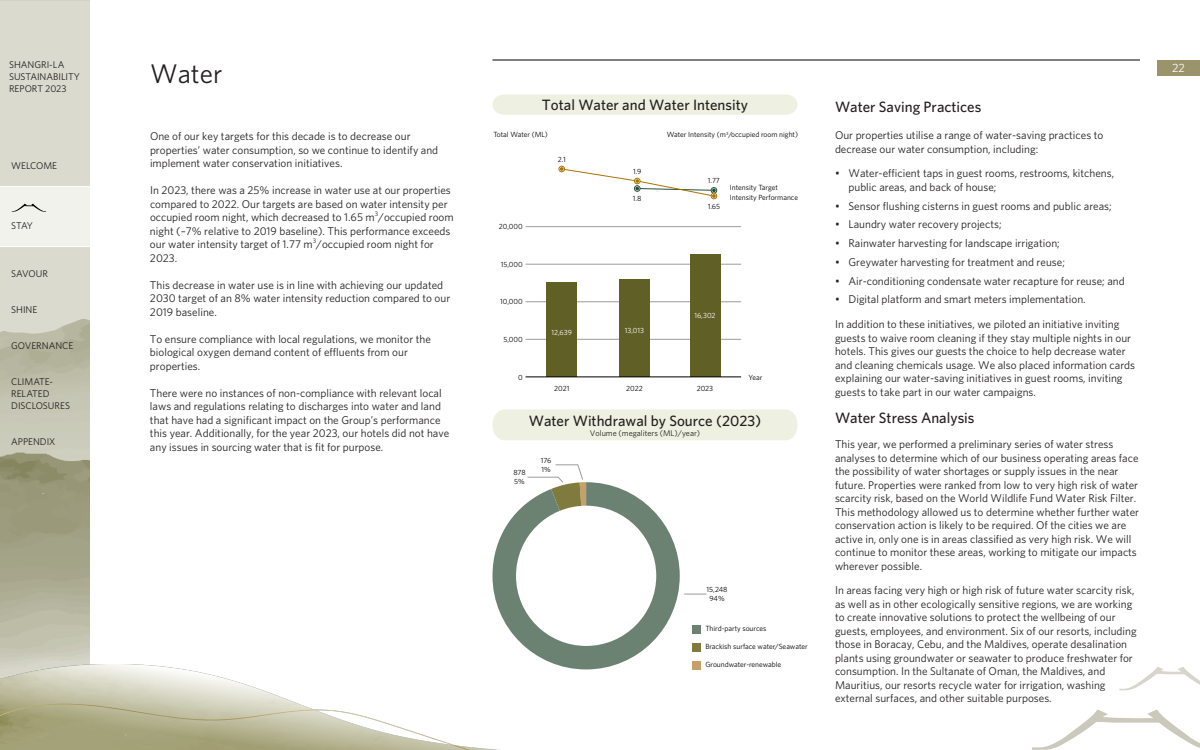
<style>
.page{position:relative;width:1200px;height:750px;background:#fff}
.page>*{position:absolute;margin:0;border:0;box-sizing:border-box;transform-origin:0 0}
.t1{font:27px "Whitney";color:#231f20}
.t2{font:500 15px "Whitney";color:#231f20}
.t3{font:12px "Whitney";color:#fff}
.t4{font:11.25px/13.5px "Whitney";color:#231f20}
.t5{font:9.75px/12px "Whitney";letter-spacing:-.005em;color:#231f20}
.t6{font:8.25px "Whitney";color:#231f20}
.t7{font:7.5px/9px "Whitney";color:#000}
.t8{font:7.5px "Whitney";color:#fff}
.t9{font:6.52px "Whitney";color:#231f20}
</style>
<div class="page">
<img style="left:0;top:0;width:90px;height:664px">
<svg style="left:1119px;top:667px;width:81px;height:23px"></svg>
<svg style="left:1032px;top:709px;width:168px;height:41px"></svg>
<div style="left:0;top:187px;width:90px;height:60px;background:#f2f2ed"></div>
<hr style="left:0;top:186px;width:90px;height:1px;background:#fff">
<hr style="left:0;top:246px;width:90px;height:1px;background:#fff">
<svg style="left:12px;top:204px;width:34px;height:8px"></svg>
<img style="left:0;top:664px;width:500px;height:86px">
<hr style="left:525px;top:339px;width:216px;height:1px;background:#9c9c9c">
<hr style="left:525px;top:302px;width:216px;height:1px;background:#9c9c9c">
<hr style="left:525px;top:264px;width:216px;height:1px;background:#9c9c9c">
<hr style="left:525px;top:226px;width:216px;height:1px;background:#9c9c9c">
<div style="left:546px;top:282px;width:31px;height:95px;background:#606026"></div>
<div style="left:619px;top:279px;width:31px;height:98px;background:#606026"></div>
<div style="left:690px;top:254px;width:30px;height:123px;background:#606026"></div>
<svg style="left:559px;top:166px;width:158px;height:33px"></svg>
<hr style="left:525px;top:377px;width:216px;height:1px;background:#000">
<svg style="left:492px;top:464px;width:215px;height:205px"></svg>
<div style="left:693px;top:625px;width:8px;height:8px;background:#6b8272"></div>
<div style="left:693px;top:643px;width:8px;height:8px;background:#807a3f"></div>
<div style="left:693px;top:661px;width:8px;height:8px;background:#c6a067"></div>
<hr style="left:492px;top:60px;width:648px;height:1px;background:#000">
<div style="left:493px;top:94px;width:304px;height:21px;background:#eef1e1"></div>
<div style="left:493px;top:409px;width:304px;height:31px;background:#eef1e1"></div>
<div style="left:1157px;top:60px;width:43px;height:16px;background:#99946b"></div>
<p class="t5" style="left:9px;top:59px;width:73px">SHANGRI-LA<br>SUSTAINABILITY<br>REPORT 2023</p>
<p class="t1" style="left:150px;top:57px;width:74px">Water</p>
<p class="t5" style="left:11px;top:159px;width:47px">WELCOME</p>
<p class="t5" style="left:11px;top:219px;width:23px">STAY</p>
<p class="t5" style="left:11px;top:267px;width:38px">SAVOUR</p>
<p class="t5" style="left:11px;top:303px;width:28px">SHINE</p>
<p class="t5" style="left:11px;top:339px;width:64px">GOVERNANCE</p>
<p class="t5" style="left:11px;top:375px;width:60px">CLIMATE-<br>RELATED<br>DISCLOSURES</p>
<p class="t5" style="left:11px;top:435px;width:46px">APPENDIX</p>
<p class="t4" style="left:150px;top:129px;width:290px">One of our key targets for this decade is to decrease our properties’ water consumption, so we continue to identify and implement water conservation initiatives.</p>
<p class="t4" style="left:150px;top:183px;width:305px">In 2023, there was a 25% increase in water use at our properties compared to 2022. Our targets are based on water intensity per occupied room night, which decreased to 1.65 m /occupied room</p>
<p class="t9" style="left:375px;top:210px;width:5px">3</p>
<p class="t4" style="left:150px;top:224px;width:302px">night (–7% relative to 2019 baseline). This performance exceeds our water intensity target of 1.77 m /occupied room night for</p>
<p class="t9" style="left:313px;top:237px;width:5px">3</p>
<p class="t4" style="left:150px;top:251px;width:29px">2023.</p>
<p class="t4" style="left:150px;top:278px;width:302px">This decrease in water use is in line with achieving our updated<br>2030 target of an 8% water intensity reduction compared to our<br>2019 baseline.</p>
<p class="t4" style="left:150px;top:332px;width:282px">To ensure compliance with local regulations, we monitor the biological oxygen demand content of effluents from our properties.</p>
<p class="t4" style="left:150px;top:386px;width:301px">There were no instances of non-compliance with relevant local laws and regulations relating to discharges into water and land that have had a significant impact on the Group’s performance this year. Additionally, for the year 2023, our hotels did not have any issues in sourcing water that is fit for purpose.</p>
<p class="t2" style="left:542px;top:95px;width:208px">Total Water and Water Intensity</p>
<p class="t7" style="left:494px;top:130px;width:56px">Total Water (ML)</p>
<p class="t7" style="left:667px;top:130px;width:133px">Water Intensity (m<sup>3</sup>/occupied room night)</p>
<p class="t7" style="left:499px;top:222px;width:25px">20,000</p>
<p class="t7" style="left:501px;top:260px;width:24px">15,000</p>
<p class="t7" style="left:500px;top:297px;width:24px">10,000</p>
<p class="t7" style="left:503px;top:335px;width:21px">5,000</p>
<p class="t7" style="left:518px;top:372px;width:6px">0</p>
<p class="t7" style="left:558px;top:155px;width:9px">2.1</p>
<p class="t7" style="left:633px;top:166px;width:10px">1.9</p>
<p class="t7" style="left:633px;top:193px;width:10px">1.8</p>
<p class="t7" style="left:708px;top:176px;width:14px">1.77</p>
<p class="t7" style="left:708px;top:201px;width:14px">1.65</p>
<p class="t7" style="left:730px;top:183px;width:70px;line-height:9.5px">Intensity Target<br>Intensity Performance</p>
<p class="t8" style="left:551px;top:328px;width:22px">12,639</p>
<p class="t8" style="left:625px;top:326px;width:21px">13,013</p>
<p class="t8" style="left:694px;top:311px;width:23px">16,302</p>
<p class="t7" style="left:554px;top:383px;width:17px">2021</p>
<p class="t7" style="left:626px;top:383px;width:18px">2022</p>
<p class="t7" style="left:697px;top:383px;width:18px">2023</p>
<p class="t7" style="left:749px;top:372px;width:15px">Year</p>
<p class="t2" style="left:529px;top:411px;width:234px">Water Withdrawal by Source (2023)</p>
<p class="t6" style="left:590px;top:428px;width:112px">Volume (megaliters (ML)/year)</p>
<p class="t7" style="left:513px;top:468px;width:14px">878<br>5%</p>
<p class="t7" style="left:541px;top:456px;width:12px">176<br>1%</p>
<p class="t7" style="left:707px;top:585px;width:22px;text-align:center">15,248<br>94%</p>
<p class="t7" style="left:705px;top:624px;width:63px">Third-party sources</p>
<p class="t7" style="left:705px;top:642px;width:104px">Brackish surface water/Seawater</p>
<p class="t7" style="left:705px;top:660px;width:77px">Groundwater-renewable</p>
<p class="t2" style="left:835px;top:98px;width:148px">Water Saving Practices</p>
<p class="t4" style="left:835px;top:128px;width:270px">Our properties utilise a range of water-saving practices to decrease our water consumption, including:</p>
<p class="t4" style="left:849px;top:166px;width:267px;text-indent:-14px">• Water-efficient taps in guest rooms, restrooms, kitchens, public areas, and back of house;</p>
<p class="t4" style="left:835px;top:199px;width:278px">• Sensor flushing cisterns in guest rooms and public areas;</p>
<p class="t4" style="left:835px;top:217px;width:168px">• Laundry water recovery projects;</p>
<p class="t4" style="left:835px;top:236px;width:226px">• Rainwater harvesting for landscape irrigation;</p>
<p class="t4" style="left:835px;top:255px;width:231px">• Greywater harvesting for treatment and reuse;</p>
<p class="t4" style="left:835px;top:274px;width:291px">• Air-conditioning condensate water recapture for reuse; and</p>
<p class="t4" style="left:835px;top:292px;width:252px">• Digital platform and smart meters implementation.</p>
<p class="t4" style="left:835px;top:317px;width:302px">In addition to these initiatives, we piloted an initiative inviting guests to waive room cleaning if they stay multiple nights in our hotels. This gives our guests the choice to help decrease water and cleaning chemicals usage. We also placed information cards explaining our water-saving initiatives in guest rooms, inviting guests to take part in our water campaigns.</p>
<p class="t2" style="left:835px;top:409px;width:141px">Water Stress Analysis</p>
<p class="t4" style="left:835px;top:437px;width:306px">This year, we performed a preliminary series of water stress analyses to determine which of our business operating areas face the possibility of water shortages or supply issues in the near future. Properties were ranked from low to very high risk of water scarcity risk, based on the World Wildlife Fund Water Risk Filter.<br>This methodology allowed us to determine whether further water conservation action is likely to be required. Of the cities we are active in, only one is in areas classified as very high risk. We will continue to monitor these areas, working to mitigate our impacts wherever possible.</p>
<p class="t4" style="left:835px;top:583px;width:303px">In areas facing very high or high risk of future water scarcity risk, as well as in other ecologically sensitive regions, we are working to create innovative solutions to protect the wellbeing of our guests, employees, and environment. Six of our resorts, including those in Boracay, Cebu, and the Maldives, operate desalination plants using groundwater or seawater to produce freshwater for consumption. In the Sultanate of Oman, the Maldives, and Mauritius, our resorts recycle water for irrigation, washing external surfaces, and other suitable purposes.</p>
<p class="t3" style="left:1172px;top:61px;width:14px">22</p>
</div>
